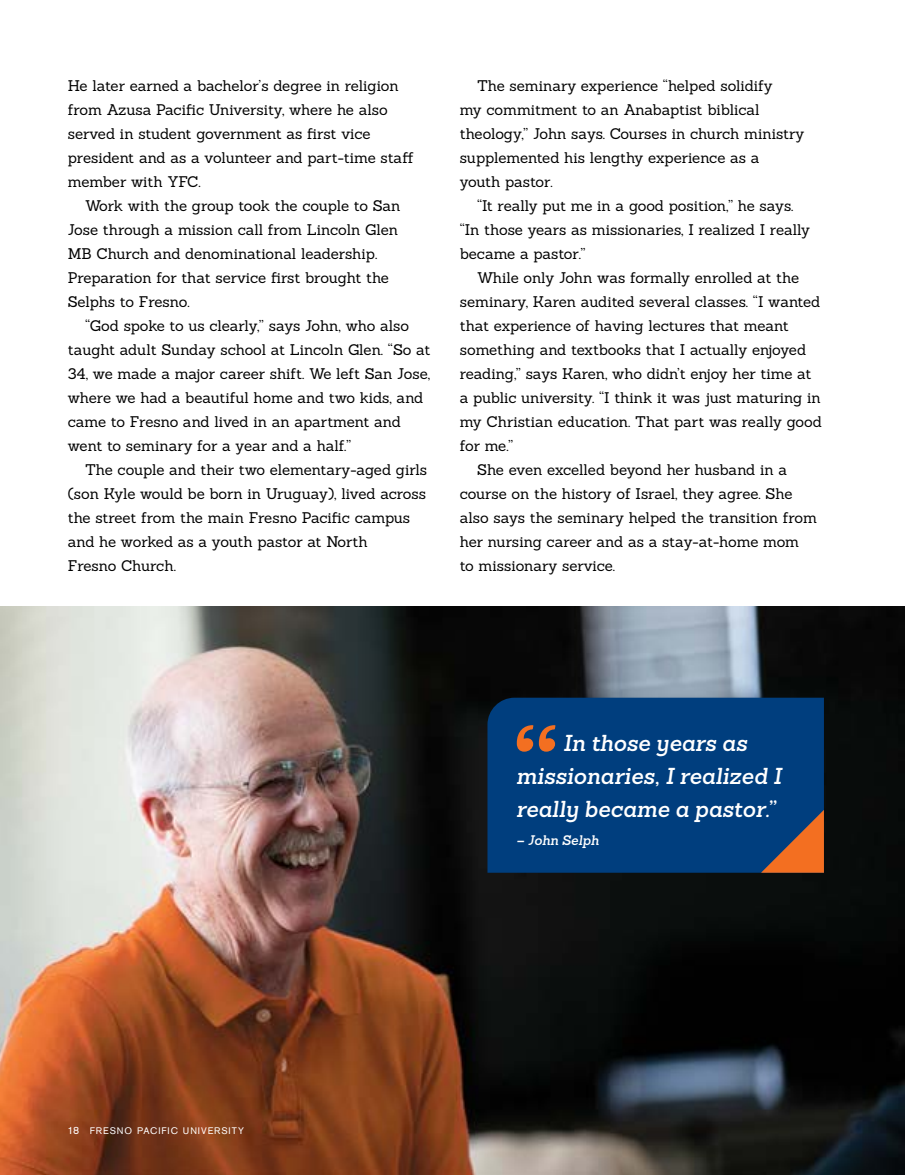
<style>
.page{position:relative;width:905px;height:1175px;background:#fff}
.page>*{position:absolute;margin:0;border:0;box-sizing:border-box;transform-origin:0 0}
.QUOTE_BODY_15_22_san{font:italic 600 22.5px/33px "Sanchez";color:#fff;text-align:center}
.BODY_10_16_sanchez{font:15px/24px "Sanchez";letter-spacing:-.005em;color:#000}
.QUOTE_name_attributi{font:italic 600 13.5px "Sanchez";color:#fff}
.t1{font:9.45px "Akzidenz Grotesk BE";letter-spacing:.095em;color:#fff}
.s1{font-size:10.5px}
</style>
<div class="page">
<img style="left:0;top:607px;width:904px;height:567px">
<div style="left:487px;top:697px;width:337px;height:175px;background:#003e7e"></div>
<svg style="left:517px;top:725px;width:38px;height:26px"></svg>
<svg style="left:761px;top:809px;width:63px;height:63px;background:#765550"></svg>
<p class="BODY_10_16_sanchez" style="left:68px;top:73px;width:347px">He later earned a bachelor’s degree in religion from Azusa Pacific University, where he also served in student government as first vice president and as a volunteer and part-time staff member with YFC.</p>
<p class="BODY_10_16_sanchez" style="left:68px;top:193px;width:334px;text-indent:17px">Work with the group took the couple to San Jose through a mission call from Lincoln Glen MB Church and denominational leadership.<br>Preparation for that service first brought the Selphs to Fresno.</p>
<p class="BODY_10_16_sanchez" style="left:68px;top:313px;width:364px;text-indent:17px">“God spoke to us clearly,” says John, who also taught adult Sunday school at Lincoln Glen. “So at 34, we made a major career shift. We left San Jose, where we had a beautiful home and two kids, and came to Fresno and lived in an apartment and went to seminary for a year and a half.”</p>
<p class="BODY_10_16_sanchez" style="left:68px;top:457px;width:361px;text-indent:17px">The couple and their two elementary-aged girls (son Kyle would be born in Uruguay), lived across the street from the main Fresno Pacific campus and he worked as a youth pastor at North<br>Fresno Church.</p>
<p class="BODY_10_16_sanchez" style="left:460px;top:73px;width:346px;text-indent:17px">The seminary experience “helped solidify<br>my commitment to an Anabaptist biblical theology,” John says. Courses in church ministry supplemented his lengthy experience as a<br>youth pastor.</p>
<p class="BODY_10_16_sanchez" style="left:460px;top:193px;width:352px;text-indent:17px">“It really put me in a good position,” he says. “In those years as missionaries, I realized I really became a pastor.”</p>
<p class="BODY_10_16_sanchez" style="left:460px;top:265px;width:363px;text-indent:17px">While only John was formally enrolled at the seminary, Karen audited several classes. “I wanted that experience of having lectures that meant something and textbooks that I actually enjoyed reading,” says Karen, who didn’t enjoy her time at a public university. “I think it was just maturing in my Christian education. That part was really good for me.”</p>
<p class="BODY_10_16_sanchez" style="left:460px;top:457px;width:359px;text-indent:17px">She even excelled beyond her husband in a course on the history of Israel, they agree. She also says the seminary helped the transition from her nursing career and as a stay-at-home mom to missionary service.</p>
<p class="QUOTE_BODY_15_22_san" style="left:516px;top:726px;width:267px">In those years as missionaries, I realized I really became a pastor.”</p>
<p class="QUOTE_name_attributi" style="left:516px;top:831px;width:84px">– John Selph</p>
<p class="t1" style="left:68px;top:1125px;width:178px"><span class="s1">18</span> FRESNO PACIFIC UNIVERSITY</p>
</div>
